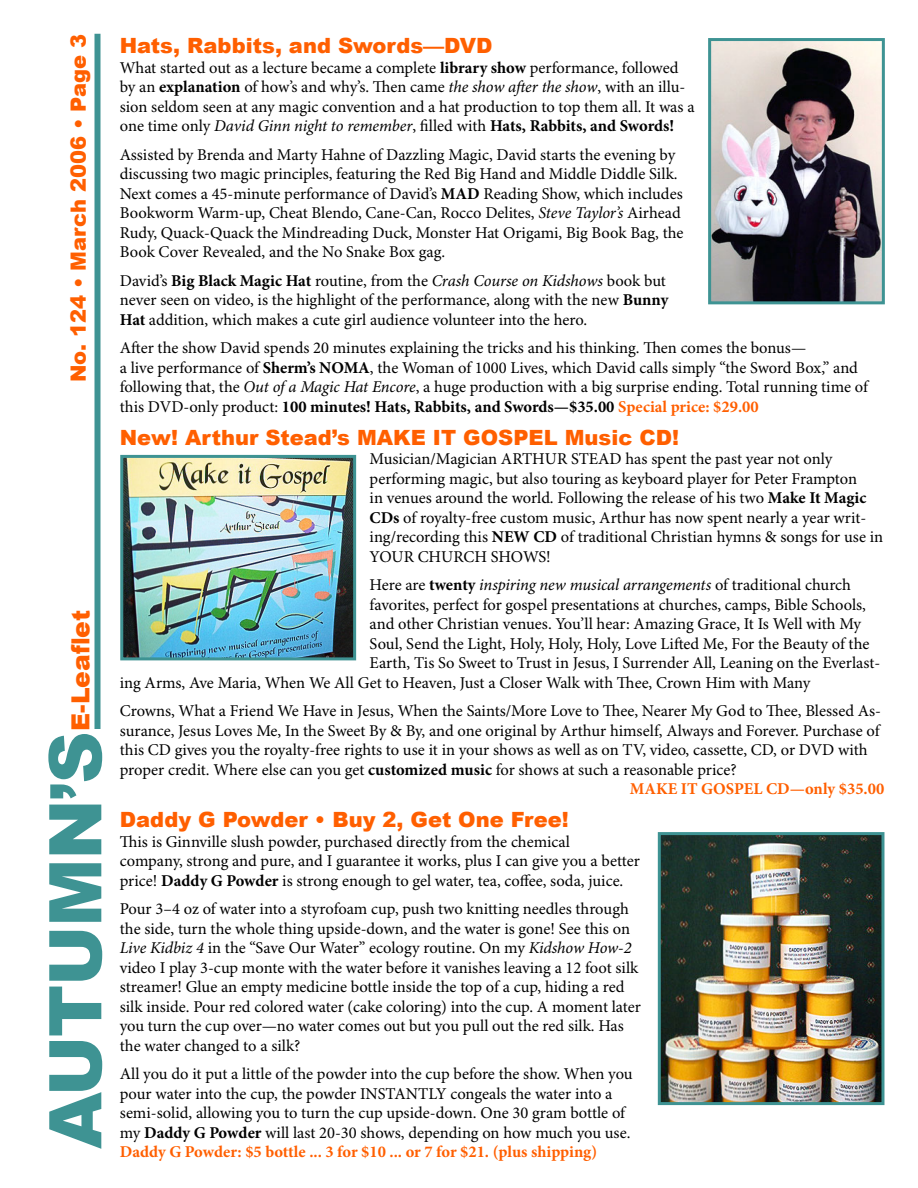
<style>
.page{position:relative;width:918px;height:1188px;background:#fff}
.page>*{position:absolute;margin:0;border:0;box-sizing:border-box;transform-origin:0 0}
.t1{font:900 72.75px "Arial";letter-spacing:-.02em;color:#3e9393}
.t2{font:900 25.05px "Arial";color:#ff5f00}
.t3{font:900 21px "Arial";color:#ff5f00}
.t4{font:16.5px/19.5px "Minion Pro";color:#000}
.t5{font:italic 16.5px "Minion Pro";letter-spacing:-.01em;color:#000}
.t6{font:700 16.5px "Minion Pro";color:#ff5f00}
.s1{font-size:65.55px}
.s2{font-weight:700}
.s3{font-style:italic}
.s4{font-weight:700;color:#ff5f00}
.s5{font-style:normal}
.s6{font-weight:700;font-style:normal}
</style>
<div class="page">
<div style="left:94px;top:34px;width:6px;height:695px;background:#3e9393"></div>
<img style="left:712px;top:42px;width:169px;height:258px">
<div style="left:708px;top:38px;width:177px;height:266px;border:3px solid #3e9393"></div>
<img style="left:124px;top:459px;width:228px;height:197px">
<div style="left:120px;top:455px;width:236px;height:205px;border:3px solid #3e9393"></div>
<img style="left:662px;top:836px;width:218px;height:265px">
<div style="left:658px;top:832px;width:226px;height:273px;border:3px solid #3e9393"></div>
<p class="t3" style="left:63px;top:382px;width:350px;rotate:-90deg">No. 124 • March 2006 • Page 3</p>
<h2 class="t2" style="left:62px;top:731px;width:122px;rotate:-90deg">E-Leaflet</h2>
<h1 class="t1" style="left:21px;top:1149px;width:419px;rotate:-90deg">AUTUMN<span class="s1">’</span>S</h1>
<p class="t3" style="left:120px;top:30px;width:374px">Hats, Rabbits, and Swords—DVD</p>
<p class="t4" style="left:120px;top:59px;width:576px">What started out as a lecture became a complete <span class="s2">library show</span> performance, followed by an <span class="s2">explanation</span> of how’s and why’s. Then came <span class="s3">the show after the show</span>, with an illu&shy;sion seldom seen at any magic convention and a hat production to top them all. It was a one time only <span class="s3">David Ginn night to remember</span>, filled with <span class="s2">Hats, Rabbits, and Swords!</span></p>
<p class="t4" style="left:120px;top:146px;width:565px">Assisted by Brenda and Marty Hahne of Dazzling Magic, David starts the evening by discussing two magic principles, featuring the Red Big Hand and Middle Diddle Silk.<br>Next comes a 45-minute performance of David’s <span class="s2">MAD</span> Reading Show, which includes Bookworm Warm-up, Cheat Blendo, Cane-Can, Rocco Delites, <span class="s3">Steve Taylor’s</span> Airhead Rudy, Quack-Quack the Mindreading Duck, Monster Hat Origami, Big Book Bag, the Book Cover Revealed, and the No Snake Box gag.</p>
<p class="t4" style="left:120px;top:272px;width:550px">David’s <span class="s2">Big Black Magic Hat</span> routine, from the <span class="s3">Crash Course on Kidshows</span> book but never seen on video, is the highlight of the performance, along with the new <span class="s2">Bunny<br>Hat</span> addition, which makes a cute girl audience volunteer into the hero.</p>
<p class="t4" style="left:120px;top:340px;width:750px">After the show David spends 20 minutes explaining the tricks and his thinking. Then comes the bonus—<br>a live performance of <span class="s2">Sherm’s NOMA</span>, the Woman of 1000 Lives, which David calls simply “the Sword Box,” and following that, the <span class="s3">Out of a Magic Hat Encore</span>, a huge production with a big surprise ending. Total running time of this DVD-only product: <span class="s2">100 minutes! Hats, Rabbits, and Swords—$35.00</span> <span class="s4">Special price: $29.00</span></p>
<p class="t3" style="left:120px;top:422px;width:561px">New! Arthur Stead’s MAKE IT GOSPEL Music CD!</p>
<p class="t4" style="left:370px;top:451px;width:515px">Musician/Magician ARTHUR STEAD has spent the past year not only performing magic, but also touring as keyboard player for Peter Frampton<br>in venues around the world. Following the release of his two <span class="s2">Make It Magic CDs</span> of royalty-free custom music, Arthur has now spent nearly a year writ&shy;ing/recording this <span class="s2">NEW CD</span> of traditional Christian hymns &amp; songs for use in YOUR CHURCH SHOWS!</p>
<p class="t5" style="left:370px;top:578px;width:483px"><span class="s5">Here are</span> <span class="s6">twenty</span> inspiring new musical arrangements <span class="s5">of traditional church</span></p>
<p class="t4" style="left:370px;top:596px;width:498px">favorites, perfect for gospel presentations at churches, camps, Bible Schools,</p>
<p class="t4" style="left:370px;top:616px;width:493px">and other Christian venues. You’ll hear: Amazing Grace, It Is Well with My</p>
<p class="t4" style="left:370px;top:635px;width:501px">Soul, Send the Light, Holy, Holy, Holy, Love Lifted Me, For the Beauty of the</p>
<p class="t4" style="left:370px;top:655px;width:512px">Earth, Tis So Sweet to Trust in Jesus, I Surrender All, Leaning on the Everlast-</p>
<p class="t4" style="left:120px;top:674px;width:692px">ing Arms, Ave Maria, When We All Get to Heaven, Just a Closer Walk with Thee, Crown Him with Many</p>
<p class="t4" style="left:120px;top:703px;width:763px">Crowns, What a Friend We Have in Jesus, When the Saints/More Love to Thee, Nearer My God to Thee, Blessed As-</p>
<p class="t4" style="left:120px;top:722px;width:761px">surance, Jesus Loves Me, In the Sweet By &amp; By, and one original by Arthur himself, Always and Forever. Purchase of</p>
<p class="t4" style="left:120px;top:742px;width:749px">this CD gives you the royalty-free rights to use it in your shows as well as on TV, video, cassette, CD, or DVD with</p>
<p class="t4" style="left:120px;top:761px;width:618px">proper credit. Where else can you get <span class="s2">customized music</span> for shows at such a reasonable price?</p>
<p class="t6" style="left:630px;top:782px;width:256px">MAKE IT GOSPEL CD—only $35.00</p>
<p class="t3" style="left:120px;top:804px;width:450px">Daddy G Powder • Buy 2, Get One Free!</p>
<p class="t4" style="left:120px;top:833px;width:522px">This is Ginnville slush powder, purchased directly from the chemical<br>company, strong and pure, and I guarantee it works, plus I can give you a better price! <span class="s2">Daddy G Powder</span> is strong enough to gel water, tea, coffee, soda, juice.</p>
<p class="t4" style="left:120px;top:901px;width:523px">Pour 3–4 oz of water into a styrofoam cup, push two knitting needles through the side, turn the whole thing upside-down, and the water is gone! See this on <span class="s3">Live Kidbiz 4</span> in the “Save Our Water” ecology routine. On my <span class="s3">Kidshow How-2 </span>video I play 3-cup monte with the water before it vanishes leaving a 12 foot silk streamer! Glue an empty medicine bottle inside the top of a cup, hiding a red silk inside. Pour red colored water (cake coloring) into the cup. A moment later you turn the cup over—no water comes out but you pull out the red silk. Has the water changed to a silk?</p>
<p class="t4" style="left:120px;top:1066px;width:514px">All you do it put a little of the powder into the cup before the show. When you pour water into the cup, the powder INSTANTLY congeals the water into a semi-solid, allowing you to turn the cup upside-down. One 30 gram bottle of my <span class="s2">Daddy G Powder</span> will last 20-30 shows, depending on how much you use.<br><span class="s4">Daddy G Powder: $5 bottle ... 3 for $10 ... or 7 for $21. (plus shipping)</span></p>
</div>
